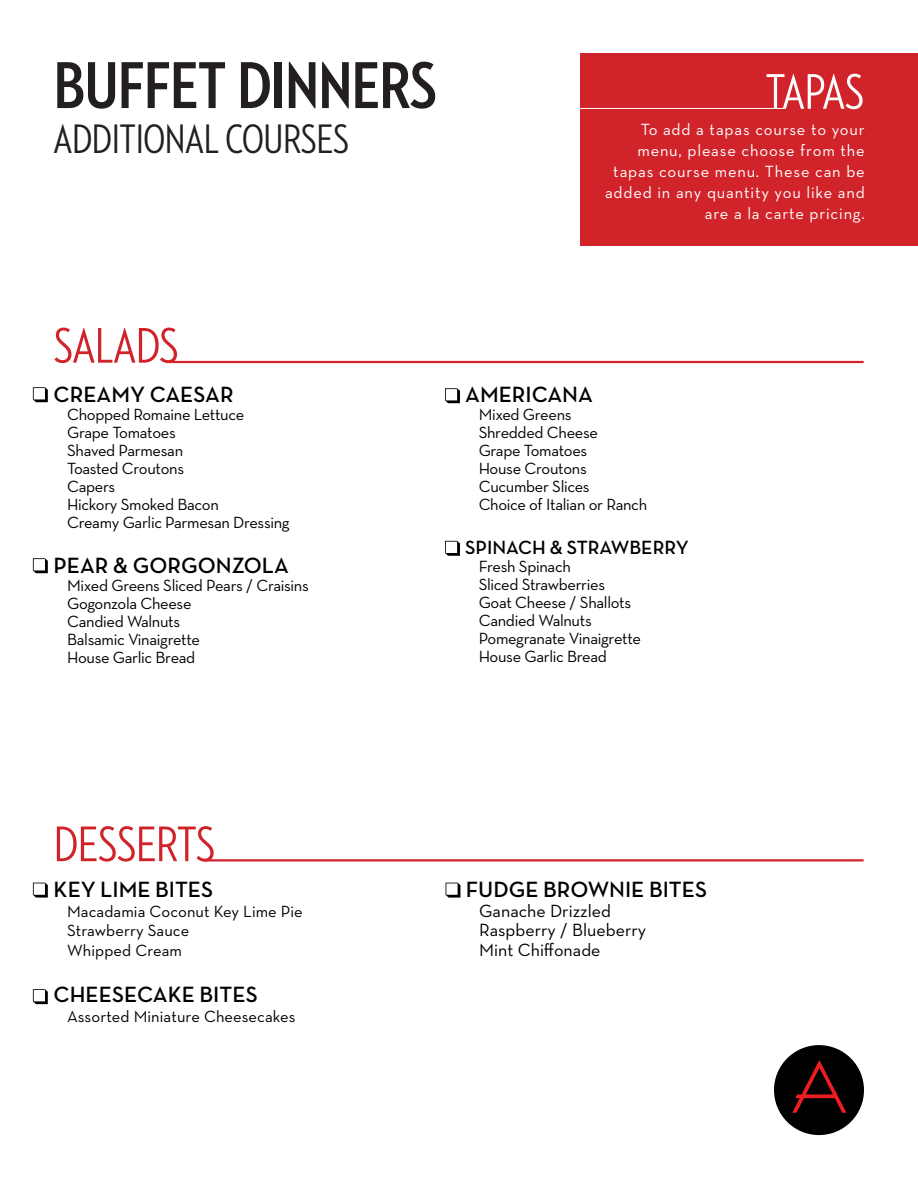
<style>
.page{position:relative;width:918px;height:1188px;background:#fff}
.page>*{position:absolute;margin:0;border:0;box-sizing:border-box;transform-origin:0 0}
.t1{font:700 67.5px "Neutraface 2 Condensed";letter-spacing:-.01em;color:#231f20}
.t2{font:500 51px "Neutraface 2 Condensed";letter-spacing:-.01em;color:#d1232a}
.t3{font:500 51px "Neutraface 2 Condensed";letter-spacing:-.04em;color:#fff}
.t4{font:500 42px "Neutraface 2 Condensed";letter-spacing:-.01em;color:#231f20}
.Paragraph_Style_2{font:600 22.5px "Neutra Text TF";color:#000}
.Paragraph_Style_2-2{font:600 19.5px "Neutra Text TF";color:#000}
.Paragraph_Style_2-3{font:18px/19.5px "Neutra Text";color:#000}
.Paragraph_Style_2-4{font:16.5px/18px "Neutra Text";letter-spacing:-.02em;color:#000}
.Paragraph_Style_2-5{font:16.5px/21px "Neutra Text";letter-spacing:.05em;color:#fff;text-align:right}
.Paragraph_Style_2-6{font:16.5px/19.5px "Neutra Text";letter-spacing:.005em;color:#000}
</style>
<div class="page">
<div style="left:580px;top:54px;width:338px;height:192px;background:#d1232a"></div>
<div style="left:774px;top:1045px;width:90px;height:90px;background:#000;border-radius:50%"></div>
<svg style="left:792px;top:1060px;width:54px;height:53px"></svg>
<hr style="left:167px;top:361px;width:697px;height:2px;background:#d1232a">
<hr style="left:204px;top:859px;width:660px;height:2px;background:#d1232a">
<hr style="left:569px;top:108px;width:214px;height:1px;background:#fff">
<svg style="left:33px;top:387px;width:15px;height:15px"></svg>
<svg style="left:33px;top:558px;width:15px;height:15px"></svg>
<svg style="left:33px;top:883px;width:15px;height:15px"></svg>
<svg style="left:446px;top:883px;width:14px;height:15px"></svg>
<svg style="left:33px;top:989px;width:15px;height:15px"></svg>
<svg style="left:445px;top:541px;width:15px;height:15px"></svg>
<svg style="left:445px;top:388px;width:15px;height:15px"></svg>
<p class="t1" style="left:54px;top:47px;width:385px">BUFFET DINNERS</p>
<p class="t4" style="left:54px;top:116px;width:297px">ADDITIONAL COURSES</p>
<p class="t3" style="left:765px;top:64px;width:100px">TAPAS</p>
<p class="Paragraph_Style_2-5" style="left:605px;top:118px;width:261px">To add a tapas course to your menu, please choose from the tapas course menu. These can be added in any quantity you like and are a la carte pricing.</p>
<p class="t2" style="left:54px;top:318px;width:127px">SALADS</p>
<p class="Paragraph_Style_2" style="left:54px;top:381px;width:181px">CREAMY CAESAR</p>
<p class="Paragraph_Style_2-4" style="left:67px;top:405px;width:224px">Chopped Romaine Lettuce<br>Grape Tomatoes<br>Shaved Parmesan<br>Toasted Croutons<br>Capers<br>Hickory Smoked Bacon<br>Creamy Garlic Parmesan Dressing</p>
<p class="Paragraph_Style_2" style="left:54px;top:552px;width:237px">PEAR &amp; GORGONZOLA</p>
<p class="Paragraph_Style_2-4" style="left:67px;top:576px;width:243px">Mixed Greens Sliced Pears / Craisins<br>Gogonzola Cheese<br>Candied Walnuts<br>Balsamic Vinaigrette<br>House Garlic Bread</p>
<p class="Paragraph_Style_2" style="left:465px;top:381px;width:129px">AMERICANA</p>
<p class="Paragraph_Style_2-4" style="left:479px;top:405px;width:170px">Mixed Greens<br>Shredded Cheese<br>Grape Tomatoes<br>House Croutons<br>Cucumber Slices<br>Choice of Italian or Ranch</p>
<p class="Paragraph_Style_2-2" style="left:465px;top:535px;width:225px">SPINACH &amp; STRAWBERRY</p>
<p class="Paragraph_Style_2-4" style="left:479px;top:557px;width:164px">Fresh Spinach<br>Sliced Strawberries<br>Goat Cheese / Shallots<br>Candied Walnuts<br>Pomegranate Vinaigrette<br>House Garlic Bread</p>
<p class="t2" style="left:54px;top:816px;width:163px">DESSERTS</p>
<p class="Paragraph_Style_2" style="left:54px;top:876px;width:161px">KEY LIME BITES</p>
<p class="Paragraph_Style_2-6" style="left:67px;top:901px;width:237px">Macadamia Coconut Key Lime Pie<br>Strawberry Sauce<br>Whipped Cream</p>
<p class="Paragraph_Style_2" style="left:54px;top:981px;width:206px">CHEESECAKE BITES</p>
<p class="Paragraph_Style_2-6" style="left:67px;top:1006px;width:230px">Assorted Miniature Cheesecakes</p>
<p class="Paragraph_Style_2" style="left:466px;top:876px;width:243px">FUDGE BROWNIE BITES</p>
<p class="Paragraph_Style_2-3" style="left:479px;top:901px;width:169px">Ganache Drizzled<br>Raspberry / Blueberry<br>Mint Chiffonade</p>
</div>
